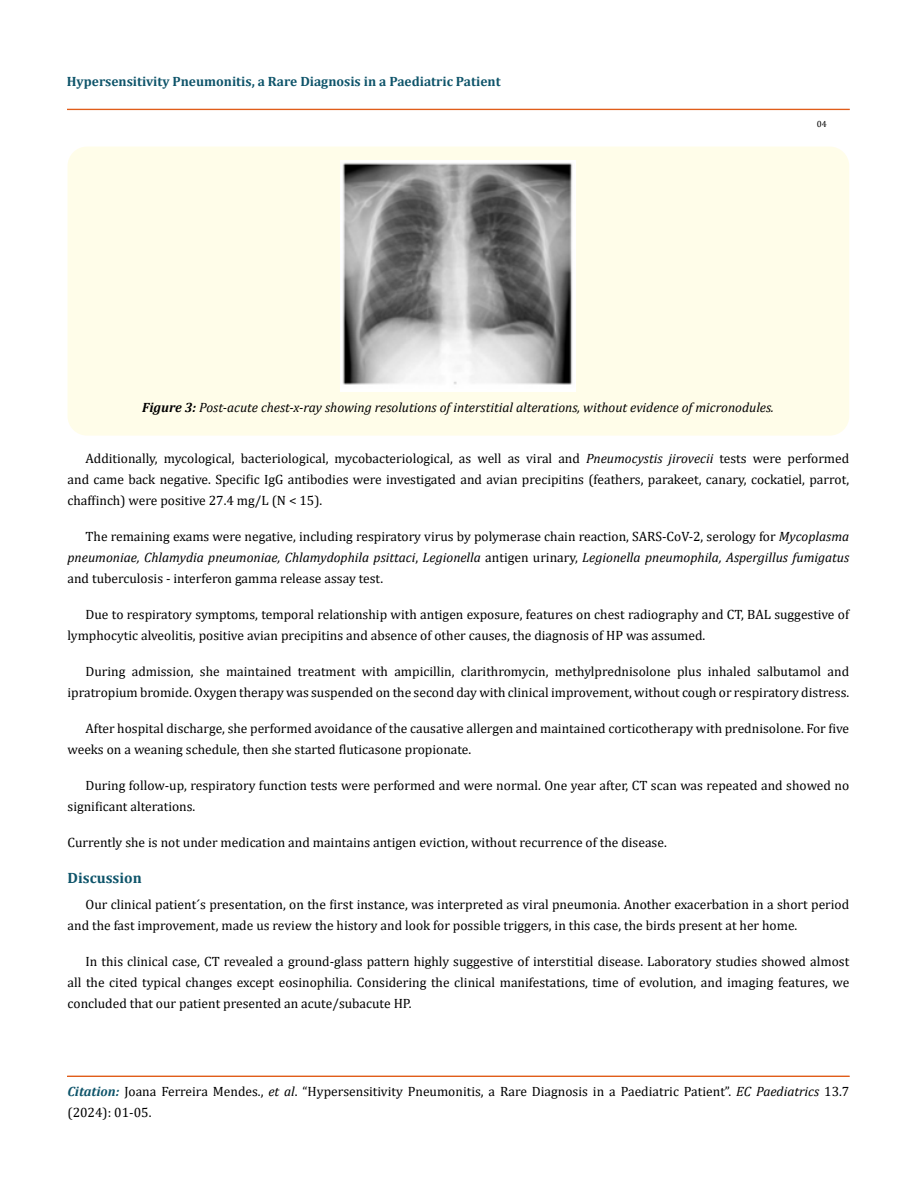
<style>
.page{position:relative;width:917px;height:1188px;background:#fff}
.page>*{position:absolute;margin:0;border:0;box-sizing:border-box;transform-origin:0 0}
.t1{font:700 15px "Cambria";color:#0e546a}
.t2{font:13.5px/21px "Cambria";color:#000}
.t3{font:italic 13.5px "Cambria";color:#000}
.t4{font:700 13.5px "Cambria";color:#0e546a}
.t5{font:9px "Cambria";color:#000}
.s1{font-weight:700}
.s2{font-style:italic}
.s3{font-weight:700;font-style:italic;color:#0e546a}
</style>
<div class="page">
<div style="left:67px;top:109px;width:782px;height:1px;border:1px solid #e05d1a"></div>
<div style="left:67px;top:1076px;width:782px;height:1px;border:1px solid #e05d1a"></div>
<div style="left:67px;top:147px;width:782px;height:289px;background:#fffde9;border-radius:19px"></div>
<img style="left:341px;top:160px;width:234px;height:232px">
<p class="t4" style="left:67px;top:72px;width:435px">Hypersensitivity Pneumonitis, a Rare Diagnosis in a Paediatric Patient</p>
<p class="t5" style="left:816px;top:118px;width:11px">04</p>
<p class="t3" style="left:142px;top:398px;width:633px"><span class="s1">Figure 3:</span> Post-acute chest-x-ray showing resolutions of interstitial alterations, without evidence of micronodules.</p>
<p class="t2" style="left:68px;top:448px;width:783px;text-align:justify;text-indent:18px">Additionally, mycological, bacteriological, mycobacteriological, as well as viral and <span class="s2">Pneumocystis jirovecii</span> tests were performed and came back negative. Specific IgG antibodies were investigated and avian precipitins (feathers, parakeet, canary, cockatiel, parrot, chaffinch) were positive 27.4 mg/L (N &lt; 15).</p>
<p class="t2" style="left:67px;top:526px;width:783px;text-align:justify;text-indent:18px">The remaining exams were negative, including respiratory virus by polymerase chain reaction, SARS-CoV-2, serology for <span class="s2">Mycoplasma pneumoniae, Chlamydia pneumoniae, Chlamydophila psittaci</span>, <span class="s2">Legionella</span> antigen urinary, <span class="s2">Legionella pneumophila, Aspergillus fumigatus </span>and tuberculosis - interferon gamma release assay test.</p>
<p class="t2" style="left:67px;top:604px;width:783px;text-indent:18px">Due to respiratory symptoms, temporal relationship with antigen exposure, features on chest radiography and CT, BAL suggestive of lymphocytic alveolitis, positive avian precipitins and absence of other causes, the diagnosis of HP was assumed.</p>
<p class="t2" style="left:67px;top:661px;width:783px;text-align:right">During admission, she maintained treatment with ampicillin, clarithromycin, methylprednisolone plus inhaled salbutamol and ipratropium bromide. Oxygen therapy was suspended on the second day with clinical improvement, without cough or respiratory distress.</p>
<p class="t2" style="left:67px;top:718px;width:783px;text-indent:18px">After hospital discharge, she performed avoidance of the causative allergen and maintained corticotherapy with prednisolone. For five weeks on a weaning schedule, then she started fluticasone propionate.</p>
<p class="t2" style="left:67px;top:775px;width:783px;text-indent:18px">During follow-up, respiratory function tests were performed and were normal. One year after, CT scan was repeated and showed no significant alterations.</p>
<p class="t2" style="left:67px;top:832px;width:600px">Currently she is not under medication and maintains antigen eviction, without recurrence of the disease.</p>
<p class="t1" style="left:68px;top:867px;width:76px">Discussion</p>
<p class="t2" style="left:68px;top:894px;width:783px;text-indent:18px">Our clinical patient´s presentation, on the first instance, was interpreted as viral pneumonia. Another exacerbation in a short period and the fast improvement, made us review the history and look for possible triggers, in this case, the birds present at her home.</p>
<p class="t2" style="left:68px;top:951px;width:783px;text-align:justify;text-indent:18px">In this clinical case, CT revealed a ground-glass pattern highly suggestive of interstitial disease. Laboratory studies showed almost all the cited typical changes except eosinophilia. Considering the clinical manifestations, time of evolution, and imaging features, we concluded that our patient presented an acute/subacute HP.</p>
<p class="t2" style="left:68px;top:1081px;width:783px"><span class="s3">Citation:</span> Joana Ferreira Mendes., <span class="s2">et al</span>. “Hypersensitivity Pneumonitis, a Rare Diagnosis in a Paediatric Patient”. <span class="s2">EC Paediatrics</span> 13.7 (2024): 01-05.</p>
</div>
